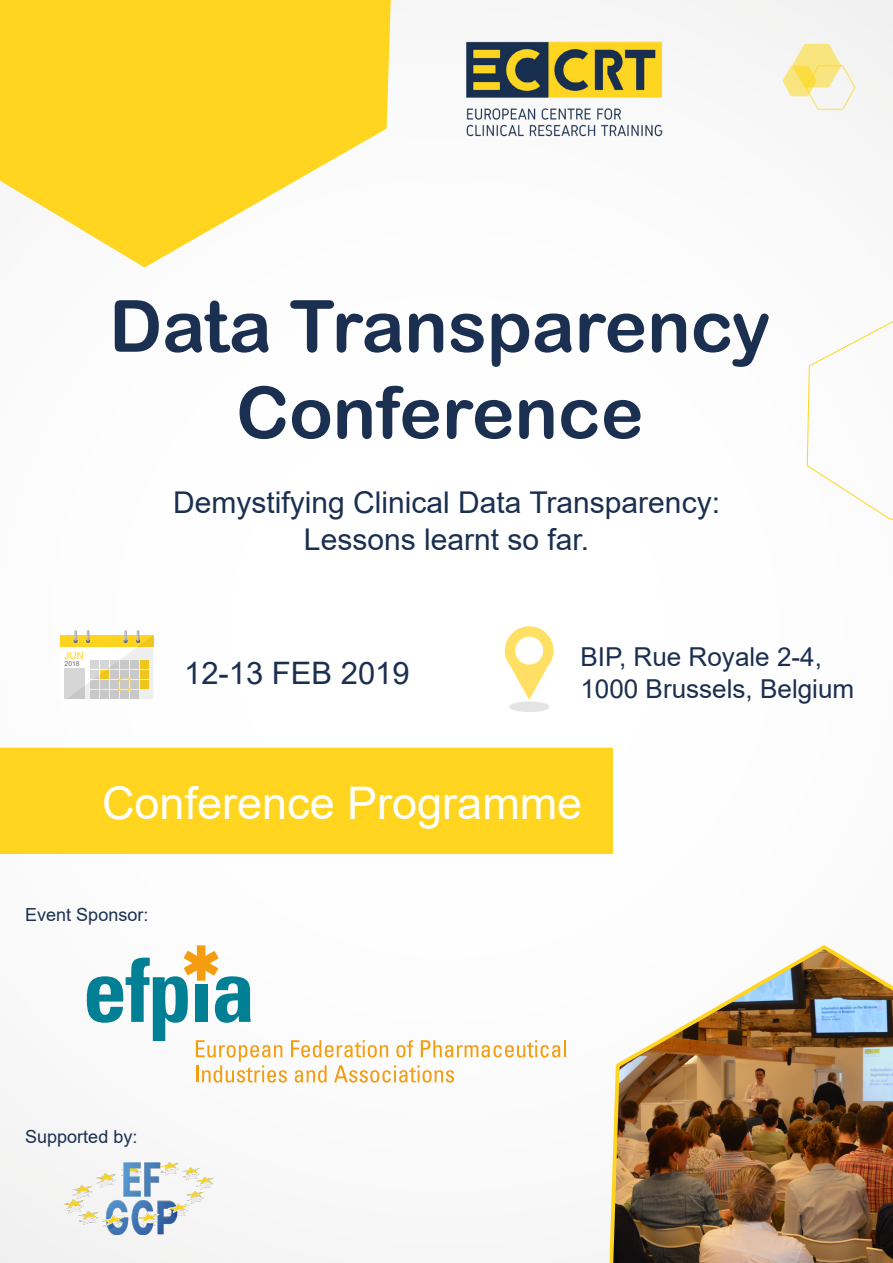
<style>
.page{position:relative;width:893px;height:1263px;background:#fff}
.page>*{position:absolute;margin:0;border:0;box-sizing:border-box;transform-origin:0 0}
.t1{font:72px/86.4px "Arial Rounded MT Bold";color:#1b2f50;text-align:center}
.t2{font:45px "Arial";color:#fff}
.t3{font:30.9px "Arial";color:#1b2f50}
.t4{font:30px/36px "Arial";color:#1b2f50;text-align:center}
.t5{font:26.1px/31.3px "Arial";color:#1b2f50}
.t6{font:18px "Arial";color:#1b2f50}
.t7{font:9.9px "Arial";color:#ffd420}
.t8{font:6.75px "Arial";color:#676767}
</style>
<div class="page">
<img style="left:609px;top:945px;width:284px;height:318px">
<svg style="left:782px;top:44px;width:75px;height:67px"></svg>
<svg style="left:806px;top:321px;width:87px;height:199px"></svg>
<svg style="left:0;top:0;width:391px;height:267px;fill:#ffd520"></svg>
<svg style="left:60px;top:630px;width:93px;height:69px"></svg>
<svg style="left:505px;top:626px;width:48px;height:74px"></svg>
<div style="left:509px;top:701px;width:40px;height:11px;background:#e4e3e5;border-radius:50%"></div>
<div style="left:0;top:748px;width:613px;height:106px;background:#ffd520"></div>
<div style="left:197px;top:945px;width:8px;height:36px;background:#f59d10"></div>
<svg style="left:87px;top:951px;width:479px;height:131px"></svg>
<img style="left:465px;top:41px;width:198px;height:96px">
<img style="left:64px;top:1163px;width:149px;height:71px">
<h1 class="t1" style="left:109px;top:282px;width:663px">Data Transparency<br>Conference</h1>
<p class="t4" style="left:173px;top:485px;width:548px">Demystifying Clinical Data Transparency:<br>Lessons learnt so far.</p>
<p class="t7" style="left:65px;top:648px;width:21px">JUN</p>
<p class="t8" style="left:65px;top:659px;width:17px">2018</p>
<p class="t3" style="left:184px;top:652px;width:227px">12-13 FEB 2019</p>
<p class="t5" style="left:580px;top:641px;width:275px">BIP, Rue Royale 2-4,<br>1000 Brussels, Belgium</p>
<h2 class="t2" style="left:102px;top:772px;width:482px">Conference Programme</h2>
<p class="t6" style="left:25px;top:902px;width:125px">Event Sponsor:</p>
<p class="t6" style="left:25px;top:1124px;width:114px">Supported by:</p>
</div>
